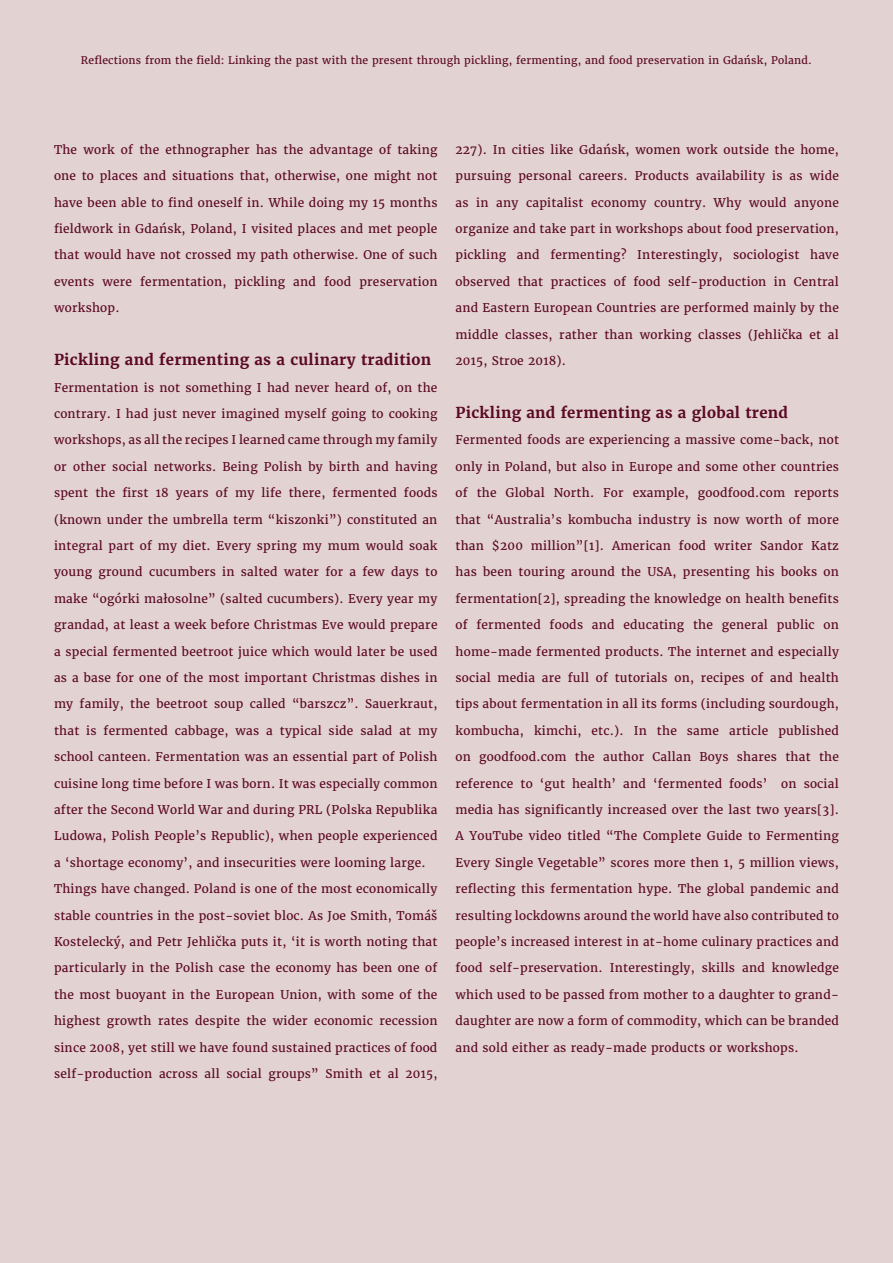
<style>
.page{position:relative;width:893px;height:1263px;background:#e2d2d1}
.page>*{position:absolute;margin:0;border:0;box-sizing:border-box;transform-origin:0 0}
.t1{font:700 15px "Merriweather";letter-spacing:.02em;color:#5b0925}
.t2{font:12px/26.4px "Merriweather";letter-spacing:.02em;color:#5b0925}
.t3{font:10.5px "Merriweather";letter-spacing:.02em;color:#5b0925}
</style>
<div class="page">
<p class="t3" style="left:81px;top:53px;width:732px">Reflections from the field: Linking the past with the present through pickling, fermenting, and food preservation in Gdańsk, Poland.</p>
<p class="t2" style="left:54px;top:136px;width:385px">The work of the ethnographer has the advantage of taking</p>
<p class="t2" style="left:54px;top:163px;width:385px">one to places and situations that, otherwise, one might not have been able to find oneself in. While doing my 15 months</p>
<p class="t2" style="left:54px;top:216px;width:385px;text-align:justify">fieldwork in Gdańsk, Poland, I visited places and met people that would have not crossed my path otherwise. One of such events were fermentation, pickling and food preservation</p>
<p class="t2" style="left:54px;top:295px;width:67px">workshop.</p>
<p class="t1" style="left:54px;top:350px;width:379px">Pickling and fermenting as a culinary tradition</p>
<p class="t2" style="left:54px;top:374px;width:385px">Fermentation is not something I had never heard of, on the contrary. I had just never imagined myself going to cooking</p>
<p class="t2" style="left:54px;top:427px;width:385px">workshops, as all the recipes I learned came through my family or other social networks. Being Polish by birth and having</p>
<p class="t2" style="left:54px;top:480px;width:385px">spent the first 18 years of my life there, fermented foods</p>
<p class="t2" style="left:54px;top:506px;width:385px">(known under the umbrella term “kiszonki”) constituted an</p>
<p class="t2" style="left:54px;top:532px;width:385px">integral part of my diet. Every spring my mum would soak</p>
<p class="t2" style="left:54px;top:559px;width:385px">young ground cucumbers in salted water for a few days to make “ogórki małosolne” (salted cucumbers). Every year my</p>
<p class="t2" style="left:54px;top:612px;width:385px">grandad, at least a week before Christmas Eve would prepare</p>
<p class="t2" style="left:54px;top:638px;width:385px">a special fermented beetroot juice which would later be used</p>
<p class="t2" style="left:54px;top:664px;width:385px">as a base for one of the most important Christmas dishes in</p>
<p class="t2" style="left:54px;top:691px;width:385px">my family, the beetroot soup called “barszcz”. Sauerkraut, that is fermented cabbage, was a typical side salad at my</p>
<p class="t2" style="left:54px;top:744px;width:385px">school canteen. Fermentation was an essential part of Polish</p>
<p class="t2" style="left:54px;top:770px;width:385px">cuisine long time before I was born. It was especially common</p>
<p class="t2" style="left:54px;top:796px;width:385px">after the Second World War and during PRL (Polska Republika</p>
<p class="t2" style="left:54px;top:823px;width:385px">Ludowa, Polish People’s Republic), when people experienced a ‘shortage economy’, and insecurities were looming large.</p>
<p class="t2" style="left:54px;top:876px;width:385px">Things have changed. Poland is one of the most economically</p>
<p class="t2" style="left:54px;top:902px;width:385px">stable countries in the post-soviet bloc. As Joe Smith, Tomáš<br>Kostelecký, and Petr Jehlička puts it, ‘it is worth noting that</p>
<p class="t2" style="left:54px;top:955px;width:385px">particularly in the Polish case the economy has been one of</p>
<p class="t2" style="left:54px;top:981px;width:385px">the most buoyant in the European Union, with some of the highest growth rates despite the wider economic recession</p>
<p class="t2" style="left:54px;top:1034px;width:385px">since 2008, yet still we have found sustained practices of food self-production across all social groups” Smith et al 2015,</p>
<p class="t2" style="left:455px;top:136px;width:385px">227). In cities like Gdańsk, women work outside the home,</p>
<p class="t2" style="left:455px;top:163px;width:385px">pursuing personal careers. Products availability is as wide as in any capitalist economy country. Why would anyone</p>
<p class="t2" style="left:455px;top:216px;width:385px;text-align:justify">organize and take part in workshops about food preservation, pickling and fermenting? Interestingly, sociologist have observed that practices of food self-production in Central</p>
<p class="t2" style="left:455px;top:295px;width:385px">and Eastern European Countries are performed mainly by the middle classes, rather than working classes (Jehlička et al</p>
<p class="t2" style="left:455px;top:348px;width:112px">2015, Stroe 2018).</p>
<p class="t1" style="left:455px;top:403px;width:334px">Pickling and fermenting as a global trend</p>
<p class="t2" style="left:455px;top:427px;width:385px">Fermented foods are experiencing a massive come-back, not only in Poland, but also in Europe and some other countries</p>
<p class="t2" style="left:455px;top:480px;width:385px">of the Global North. For example, goodfood.com reports</p>
<p class="t2" style="left:455px;top:506px;width:385px">that “Australia’s kombucha industry is now worth of more</p>
<p class="t2" style="left:455px;top:532px;width:385px">than $200 million”[1]. American food writer Sandor Katz</p>
<p class="t2" style="left:455px;top:559px;width:385px">has been touring around the USA, presenting his books on fermentation[2], spreading the knowledge on health benefits</p>
<p class="t2" style="left:455px;top:612px;width:385px">of fermented foods and educating the general public on</p>
<p class="t2" style="left:455px;top:638px;width:385px">home-made fermented products. The internet and especially</p>
<p class="t2" style="left:455px;top:664px;width:385px">social media are full of tutorials on, recipes of and health</p>
<p class="t2" style="left:455px;top:691px;width:385px">tips about fermentation in all its forms (including sourdough, kombucha, kimchi, etc.). In the same article published</p>
<p class="t2" style="left:455px;top:744px;width:385px">on goodfood.com the author Callan Boys shares that the</p>
<p class="t2" style="left:455px;top:770px;width:385px">reference to ‘gut health’ and ‘fermented foods’ on social</p>
<p class="t2" style="left:455px;top:796px;width:385px">media has significantly increased over the last two years[3].</p>
<p class="t2" style="left:455px;top:823px;width:385px">A YouTube video titled “The Complete Guide to Fermenting<br>Every Single Vegetable” scores more then 1, 5 million views,</p>
<p class="t2" style="left:455px;top:876px;width:385px">reflecting this fermentation hype. The global pandemic and</p>
<p class="t2" style="left:455px;top:902px;width:385px">resulting lockdowns around the world have also contributed to people’s increased interest in at-home culinary practices and</p>
<p class="t2" style="left:455px;top:955px;width:385px">food self-preservation. Interestingly, skills and knowledge</p>
<p class="t2" style="left:455px;top:981px;width:385px">which used to be passed from mother to a daughter to grand&shy;daughter are now a form of commodity, which can be branded</p>
<p class="t2" style="left:455px;top:1034px;width:345px">and sold either as ready-made products or workshops.</p>
</div>
